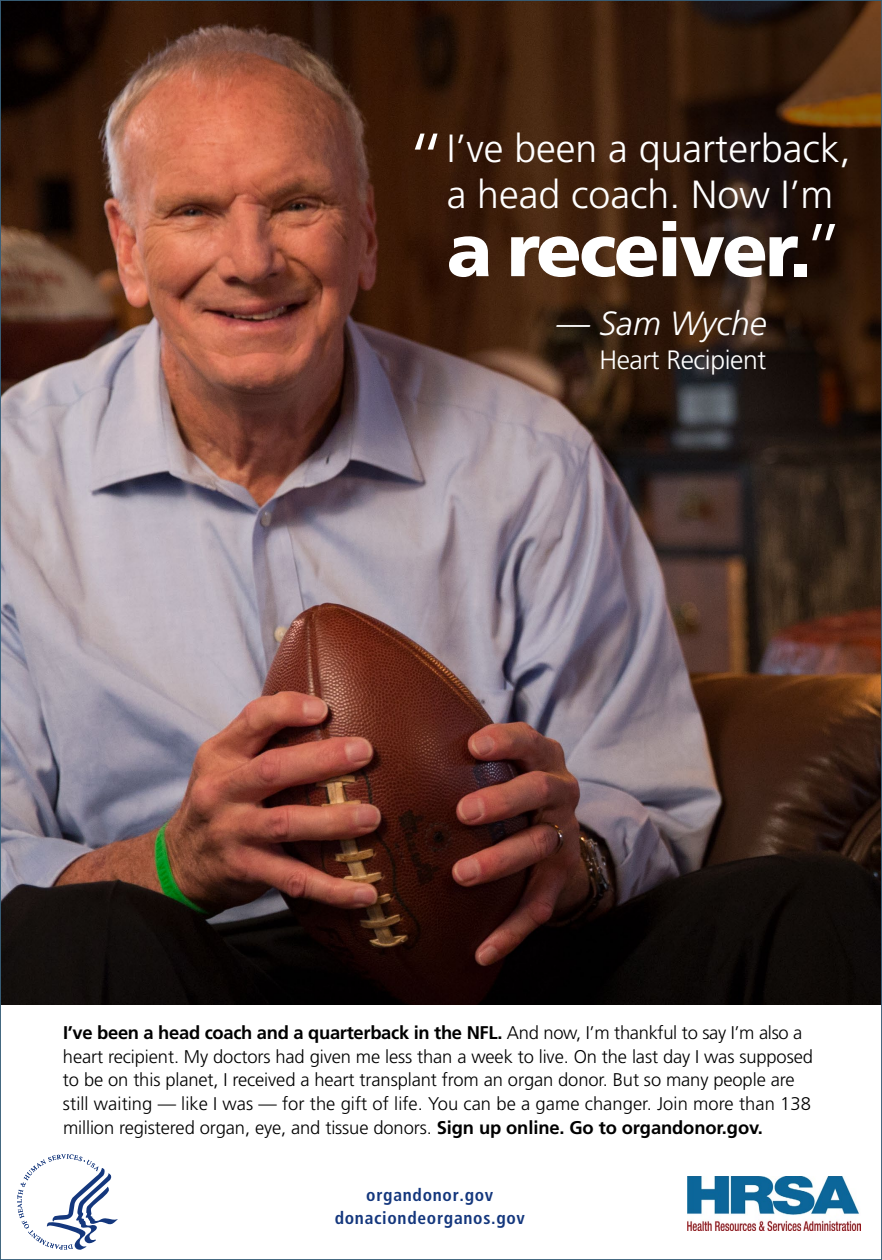
<style>
.page{position:relative;width:882px;height:1260px;background:#fff}
.page>*{position:absolute;margin:0;border:0;box-sizing:border-box;transform-origin:0 0}
.t1{font:900 74.73px "Frutiger";letter-spacing:-.035em;color:#fff}
.t2{font:300 39.38px/46px "Frutiger";color:#fff;text-align:center}
.t3{font:italic 300 33.6px "Frutiger";color:#fff}
.t4{font:300 26.6px "Frutiger";letter-spacing:-.015em;color:#fff}
.t5{font:300 18.38px/23.6px "Frutiger";letter-spacing:-.005em;color:#000}
.t6{font:700 condensed 17.5px/23.1px "Frutiger";letter-spacing:.04em;color:#14377d;text-align:center}
.s1{font-size:73.5px}
.s2{font-weight:300}
.s3{font-weight:700}
</style>
<div class="page">
<img style="left:2px;top:2px;width:878px;height:1002px">
<svg style="left:17px;top:1154px;width:101px;height:96px"></svg>
<img style="left:688px;top:1176px;width:173px;height:55px">
<p class="t2" style="left:406px;top:125px;width:446px"><span class="s1">“</span>I’ve been a quarterback, a head coach. Now I’m</p>
<p class="t1" style="left:447px;top:205px;width:399px">a receiver.<span class="s2">”</span></p>
<p class="t3" style="left:557px;top:304px;width:212px">— Sam Wyche</p>
<p class="t4" style="left:599px;top:345px;width:168px">Heart Recipient</p>
<p class="t5" style="left:63px;top:1021px;width:752px"><span class="s3">I’ve been a head coach and a quarterback in the NFL.</span> And now, I’m thankful to say I’m also a heart recipient. My doctors had given me less than a week to live. On the last day I was supposed to be on this planet, I received a heart transplant from an organ donor. But so many people are still waiting — like I was — for the gift of life. You can be a game changer. Join more than 138 million registered organ, eye, and tissue donors. <span class="s3">Sign up online. Go to organdonor.gov.</span></p>
<p class="t6" style="left:335px;top:1184px;width:192px">organdonor.gov donaciondeorganos.gov</p>
</div>
